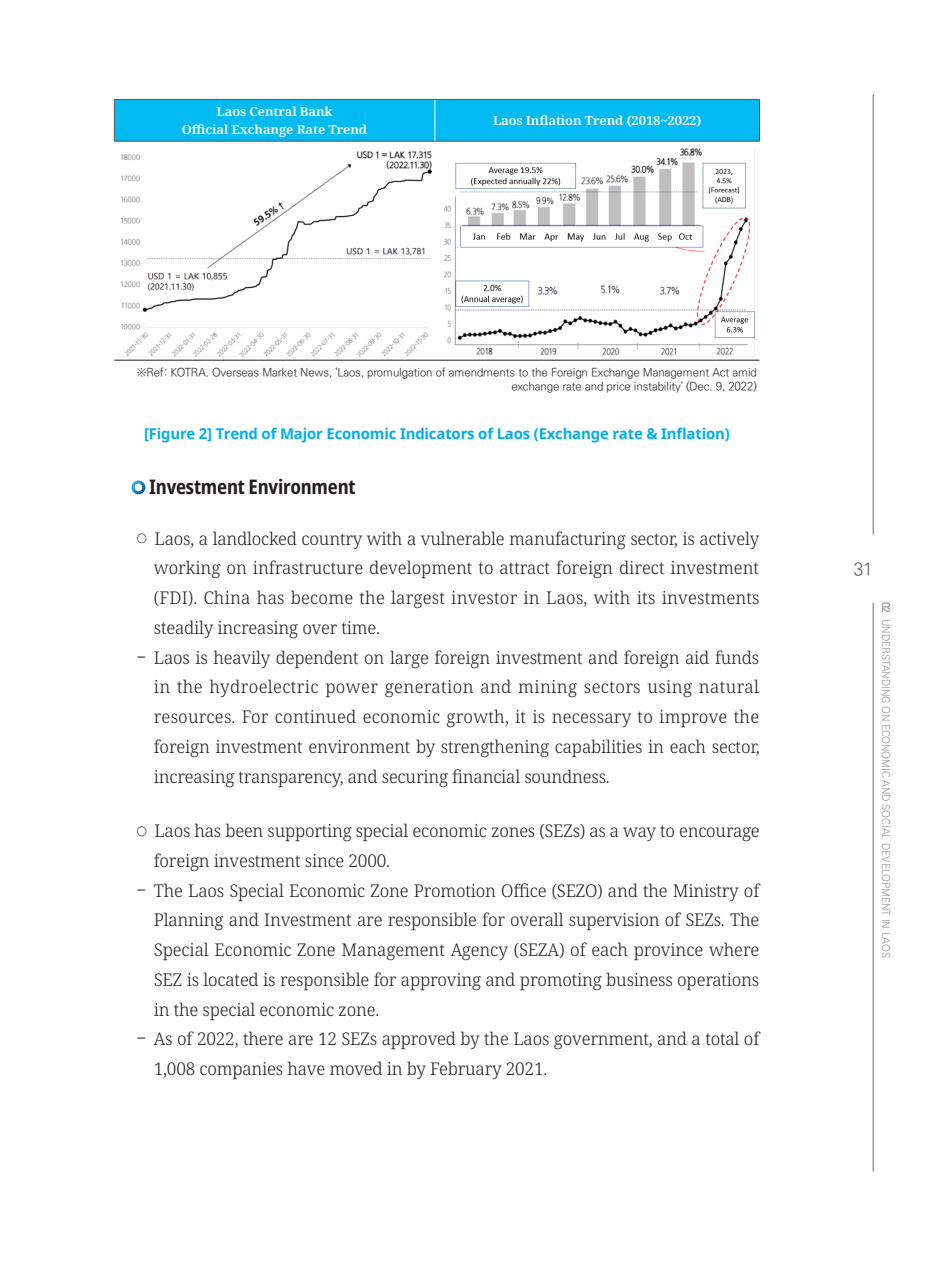
<style>
.page{position:relative;width:933px;height:1275px;background:#fff}
.page>*{position:absolute;margin:0;border:0;box-sizing:border-box;transform-origin:0 0}
._1_1_1_파란_글머리기호__11_5pt{font:700 condensed 20.12px "Noto Sans";letter-spacing:-.01em;color:#231f20}
.t1{font:300 17.5px/29.8px "Noto Serif";letter-spacing:-.01em;color:#231f20;text-align:justify}
.t2{font:17.5px "Ko Pub World Dotum PL";color:#57585a}
._10___그림_8_5pt_중앙{font:700 14.88px "Noto Sans";letter-spacing:-.01em;color:#00aeef}
._11__표상단_제목_B_7_5pt{font:600 12.42px "Noto Serif";letter-spacing:-.01em;color:#fff;scale:1.05 1}
._13__Ref__우측정렬{font:11.38px/14px "Ko Pub World Dotum PL";letter-spacing:-.01em;color:#231f20;text-align:right}
.t3{font:10.5px "Ko Pub World Dotum PL";letter-spacing:-.01em;color:#939598}
.s1{font-family:"Ko Pub World Batang PL";font-weight:400;font-size:12.25px}
.s2{font-family:"Ko Pub Dotum PL";font-weight:400}
.s3{font-family:"Ko Pub World Dotum PB"}
</style>
<div class="page">
<hr style="left:873px;top:94px;width:1px;height:441px;background:#6c6d70">
<hr style="left:873px;top:603px;width:1px;height:568px;background:#6c6d70">
<div style="left:115px;top:100px;width:644px;height:41px;background:#00baf1"></div>
<hr style="left:434px;top:100px;width:1px;height:41px;background:#fff">
<hr style="left:114px;top:99px;width:321px;height:1px;background:#57585a">
<hr style="left:114px;top:100px;width:1px;height:41px;background:#57585a">
<hr style="left:435px;top:99px;width:324px;height:1px;background:#57585a">
<hr style="left:759px;top:100px;width:1px;height:41px;background:#57585a">
<hr style="left:114px;top:141px;width:321px;height:1px;background:#57585a">
<hr style="left:435px;top:141px;width:324px;height:1px;background:#57585a">
<hr style="left:114px;top:360px;width:321px;height:1px;background:#231f20">
<hr style="left:435px;top:360px;width:324px;height:1px;background:#231f20">
<img style="left:120px;top:148px;width:634px;height:209px">
<svg style="left:131px;top:480px;width:14px;height:14px"></svg>
<p class="_11__표상단_제목_B_7_5pt" style="left:217px;top:103px;width:112px">Laos Central Bank</p>
<p class="_11__표상단_제목_B_7_5pt" style="left:182px;top:120px;width:178px">Official Exchange Rate Trend</p>
<p class="_11__표상단_제목_B_7_5pt" style="left:493px;top:112px;width:200px">Laos Inflation Trend (2018~2022)</p>
<p class="_13__Ref__우측정렬" style="left:136px;top:366px;width:49px">※Ref: KOTR</p>
<p class="_13__Ref__우측정렬" style="left:198px;top:366px;width:560px">A. Overseas Market News, ‘Laos, promulgation of amendments to the Foreign Exchange Management Act amid exchange rate and price instability’ (Dec. 9, 2022)</p>
<p class="_10___그림_8_5pt_중앙" style="left:144px;top:424px;width:587px">[Figure 2] Trend of Major Economic Indicators of Laos (Exchange rate &amp; Inflation)</p>
<p class="_1_1_1_파란_글머리기호__11_5pt" style="left:149px;top:472px;width:208px">Investment Environment</p>
<p class="t1" style="left:154px;top:524px;width:607px;text-indent:-17px"><span class="s1">○</span> Laos, a landlocked country with a vulnerable manufacturing sector, is actively working on infrastructure development to attract foreign direct investment (FDI). China has become the largest investor in Laos, with its investments steadily increasing over time.</p>
<p class="t1" style="left:154px;top:643px;width:607px;text-indent:-17px"><span class="s2">-</span> Laos is heavily dependent on large foreign investment and foreign aid funds in the hydroelectric power generation and mining sectors using natural resources. For continued economic growth, it is necessary to improve the foreign investment environment by strengthening capabilities in each sector, increasing transparency, and securing financial soundness.</p>
<p class="t1" style="left:154px;top:816px;width:607px;text-indent:-17px"><span class="s1">○</span> Laos has been supporting special economic zones (SEZs) as a way to encourage foreign investment since 2000.</p>
<p class="t1" style="left:154px;top:876px;width:607px;text-indent:-17px"><span class="s2">-</span> The Laos Special Economic Zone Promotion Office (SEZO) and the Ministry of Planning and Investment are responsible for overall supervision of SEZs. The Special Economic Zone Management Agency (SEZA) of each province where SEZ is located is responsible for approving and promoting business operations in the special economic zone.</p>
<p class="t1" style="left:154px;top:1025px;width:607px;text-indent:-17px"><span class="s2">-</span> As of 2022, there are 12 SEZs approved by the Laos government, and a total of<br>1,008 companies have moved in by February 2021.</p>
<p class="t2" style="left:853px;top:558px;width:21px">31</p>
<p class="t3" style="left:893px;top:601px;width:357px;rotate:90deg"><span class="s3">02</span> Understanding on Econom ic and Social Developm ent in Laos</p>
</div>
